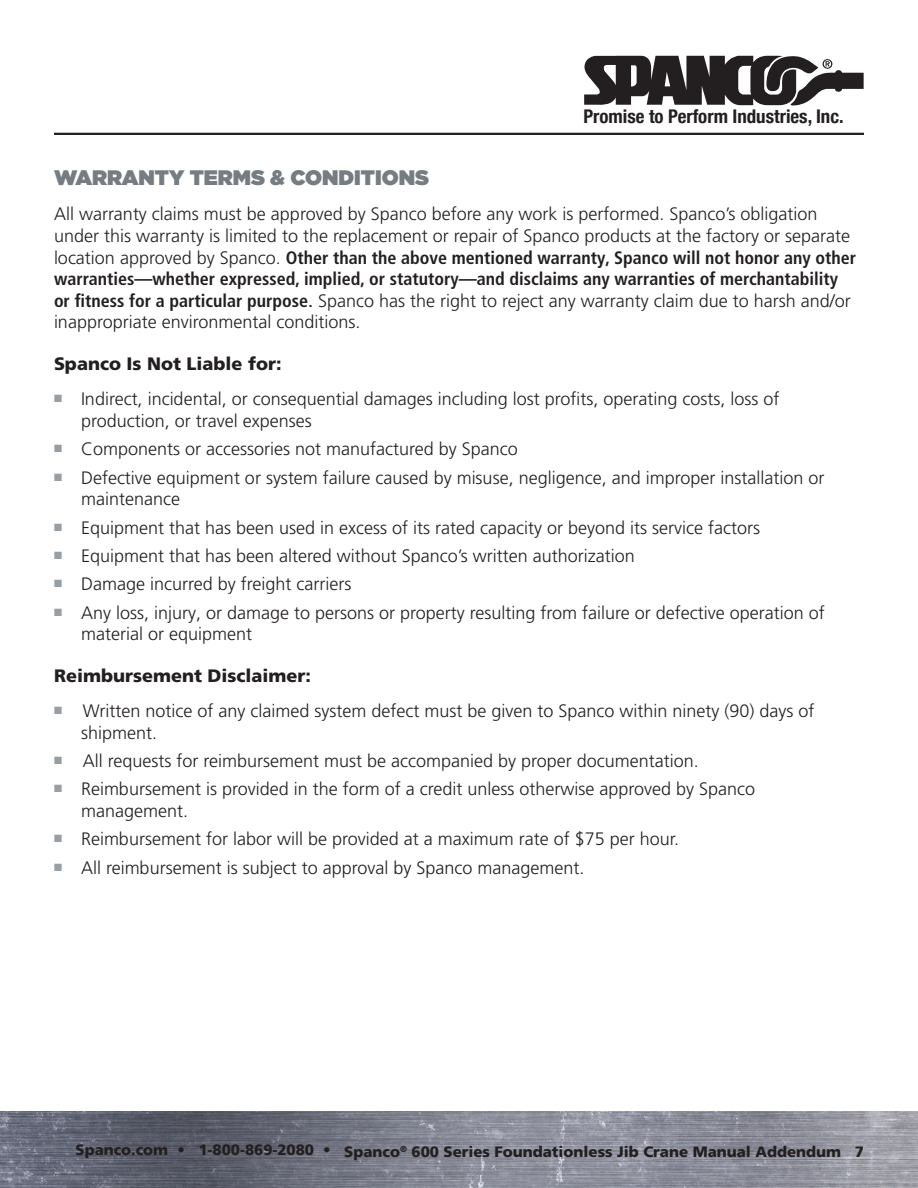
<style>
.page{position:relative;width:918px;height:1188px;background:#fff}
.page>*{position:absolute;margin:0;border:0;box-sizing:border-box;transform-origin:0 0}
.t1{font:900 21px "Gotham";color:#757d82}
.t2{font:700 condensed 18.9px "Helvetica Neue";color:#231f20}
.t3{font:300 18px/21.6px "Frutiger LT Pro";color:#231f20}
.t4{font:900 18px "Frutiger LT Pro";color:#231f20}
.t5{font:900 15px "Frutiger LT Pro";color:#231f20}
.s1{font-weight:700;font-stretch:condensed}
.s2{font-weight:400}
</style>
<div class="page">
<img style="left:0;top:1112px;width:918px;height:76px">
<hr style="left:54px;top:133px;width:810px;height:2px;background:#231f20">
<svg style="left:584px;top:55px;width:280px;height:51px"></svg>
<p class="t2" style="left:583px;top:101px;width:262px">Promise to Perform Industries, Inc.</p>
<p class="t1" style="left:54px;top:163px;width:377px">WARRANTY TERMS &amp; CONDITIONS</p>
<p class="t3" style="left:54px;top:203px;width:804px">All warranty claims must be approved by Spanco before any work is performed. Spanco’s obligation under this warranty is limited to the replacement or repair of Spanco products at the factory or separate location approved by Spanco. <span class="s1">Other than the above mentioned warranty, Spanco will not honor any other warranties—whether expressed, implied, or statutory—and disclaims any warranties of merchantability or fitness for a particular purpose</span><span class="s2">.</span> Spanco has the right to reject any warranty claim due to harsh and/or inappropriate environmental conditions.</p>
<p class="t4" style="left:54px;top:353px;width:229px">Spanco Is Not Liable for:</p>
<p class="t3" style="left:81px;top:388px;width:700px;text-indent:-27px"><sup>■</sup> Indirect, incidental, or consequential damages including lost profits, operating costs, loss of production, or travel expenses</p>
<p class="t3" style="left:54px;top:438px;width:465px"><sup>■</sup> Components or accessories not manufactured by Spanco</p>
<p class="t3" style="left:81px;top:467px;width:745px;text-indent:-27px"><sup>■</sup> Defective equipment or system failure caused by misuse, negligence, and improper installation or maintenance</p>
<p class="t3" style="left:54px;top:517px;width:708px"><sup>■</sup> Equipment that has been used in excess of its rated capacity or beyond its service factors</p>
<p class="t3" style="left:54px;top:545px;width:582px"><sup>■</sup> Equipment that has been altered without Spanco’s written authorization</p>
<p class="t3" style="left:54px;top:573px;width:299px"><sup>■</sup> Damage incurred by freight carriers</p>
<p class="t3" style="left:81px;top:602px;width:745px;text-indent:-27px"><sup>■</sup> Any loss, injury, or damage to persons or property resulting from failure or defective operation of material or equipment</p>
<p class="t4" style="left:54px;top:665px;width:259px">Reimbursement Disclaimer:</p>
<p class="t3" style="left:81px;top:700px;width:735px;text-indent:-27px"><sup>■</sup> Written notice of any claimed system defect must be given to Spanco within ninety (90) days of shipment.</p>
<p class="t3" style="left:54px;top:750px;width:646px"><sup>■</sup> All requests for reimbursement must be accompanied by proper documentation.</p>
<p class="t3" style="left:81px;top:779px;width:675px;text-indent:-27px"><sup>■</sup> Reimbursement is provided in the form of a credit unless otherwise approved by Spanco management.</p>
<p class="t3" style="left:54px;top:829px;width:627px"><sup>■</sup> Reimbursement for labor will be provided at a maximum rate of $75 per hour.</p>
<p class="t3" style="left:54px;top:857px;width:532px"><sup>■</sup> All reimbursement is subject to approval by Spanco management.</p>
<p class="t5" style="left:76px;top:1142px;width:790px">Spanco.com • 1-800-869-2080 • Spanco<sup>®</sup> 600 Series Foundationless Jib Crane Manual Addendum 7</p>
</div>
